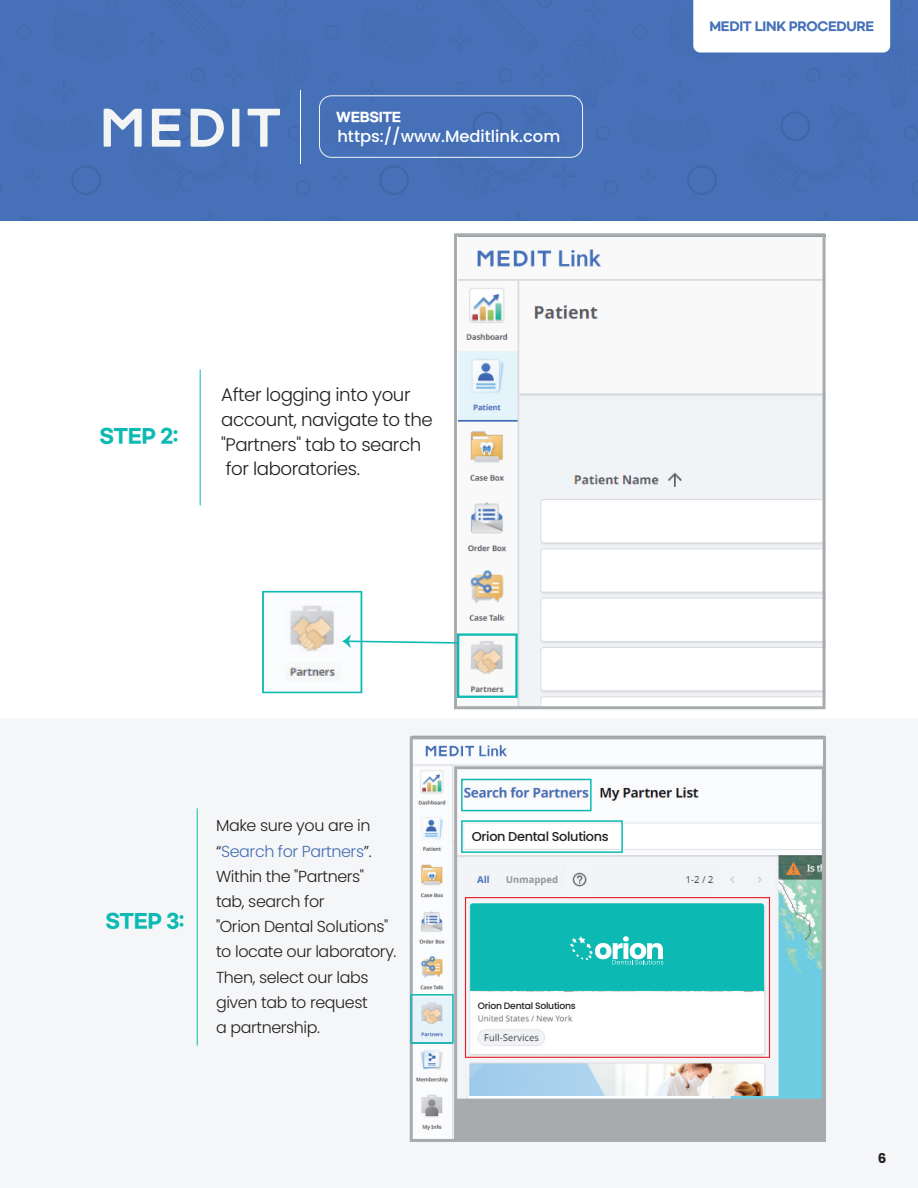
<style>
.page{position:relative;width:918px;height:1188px;background:#fff}
.page>*{position:absolute;margin:0;border:0;box-sizing:border-box;transform-origin:0 0}
.t1{font:700 19.35px "Gmarket Sans";letter-spacing:-.025em;color:#0dbab3}
.t2{font:300 18.15px/24.6px "Poppins";letter-spacing:-.025em;color:#231f20}
.t3{font:500 16.35px "Poppins";color:#fff}
.t4{font:300 15.9px/25.2px "Poppins";letter-spacing:-.025em;color:#231f20}
.t5{font:700 13.5px "Poppins";color:#231f20}
.t6{font:500 12.9px "Poppins";letter-spacing:-.025em;color:#231f20}
.t7{font:700 12.75px "Gmarket Sans";letter-spacing:-.025em;color:#fff}
.t8{font:700 11.85px "Gmarket Sans";letter-spacing:-.025em;color:#4671b8}
.t9{font:500 9.15px "Poppins";letter-spacing:-.025em;color:#231f20}
.s1{color:#456db5}
</style>
<div class="page">
<div style="left:0;top:719px;width:918px;height:469px;background:#f5f6f7"></div>
<div style="left:0;top:0;width:918px;height:220px;background:#4671b8"></div>
<div style="left:693px;top:0;width:197px;height:53px;background:#fff"></div>
<hr style="left:300px;top:90px;width:1px;height:73px;background:#fff">
<div style="left:319px;top:96px;width:264px;height:62px;border:1px solid #f3f4f4;border-radius:12px"></div>
<svg style="left:104px;top:108px;width:38px;height:39px"></svg>
<svg style="left:191px;top:109px;width:33px;height:38px"></svg>
<svg style="left:152px;top:109px;width:29px;height:38px"></svg>
<svg style="left:247px;top:109px;width:33px;height:38px"></svg>
<svg style="left:232px;top:109px;width:7px;height:38px"></svg>
<hr style="left:200px;top:370px;width:1px;height:135px;background:#0dbab3">
<svg style="left:454px;top:233px;width:372px;height:476px"></svg>
<svg style="left:262px;top:591px;width:256px;height:107px"></svg>
<hr style="left:197px;top:809px;width:1px;height:236px;background:#0dbab3">
<img style="left:412px;top:735px;width:413px;height:403px">
<img style="left:458px;top:770px;width:363px;height:326px">
<div style="left:465px;top:897px;width:305px;height:161px;border:1px solid #e71d24"></div>
<svg style="left:470px;top:903px;width:294px;height:88px"></svg>
<div style="left:478px;top:998px;width:113px;height:14px;background:#fff"></div>
<div style="left:469px;top:829px;width:265px;height:14px;background:#fff"></div>
<div style="left:454px;top:766px;width:371px;height:336px;border:3px solid #a7abad"></div>
<div style="left:410px;top:736px;width:416px;height:406px;border:3px solid #a7abad"></div>
<div style="left:410px;top:994px;width:44px;height:50px;border:2px solid #0dbab3"></div>
<div style="left:454px;top:1100px;width:372px;height:40px;background:#a7abad"></div>
<div style="left:461px;top:820px;width:162px;height:33px;border:2px solid #0dbab3"></div>
<div style="left:461px;top:779px;width:131px;height:32px;border:2px solid #0dbab3"></div>
<div style="left:556px;top:511px;width:220px;height:26px;background:#fff"></div>
<div style="left:556px;top:565px;width:220px;height:26px;background:#fff"></div>
<div style="left:556px;top:613px;width:220px;height:26px;background:#fff"></div>
<div style="left:556px;top:653px;width:220px;height:25px;background:#fff"></div>
<p class="t7" style="left:336px;top:110px;width:67px">WEBSITE</p>
<p class="t3" style="left:337px;top:127px;width:224px">https://www.Meditlink.com</p>
<p class="t1" style="left:100px;top:425px;width:80px">STEP 2:</p>
<p class="t2" style="left:221px;top:383px;width:213px">After logging into your account, navigate to the "Partners" tab to search for laboratories.</p>
<p class="t8" style="left:709px;top:20px;width:166px">MEDIT LINK PROCEDURE</p>
<p class="t1" style="left:106px;top:910px;width:80px">STEP 3:</p>
<p class="t4" style="left:216px;top:813px;width:182px">Make sure you are in “<span class="s1">Search for Partners</span>”.<br>Within the "Partners" tab, search for<br>"Orion Dental Solutions" to locate our laboratory.<br>Then, select our labs given tab to request<br>a partnership.</p>
<p class="t6" style="left:472px;top:829px;width:138px">Orion Dental Solutions</p>
<p class="t9" style="left:478px;top:1001px;width:99px">Orion Dental Solutions</p>
<p class="t5" style="left:878px;top:1150px;width:10px">6</p>
</div>
